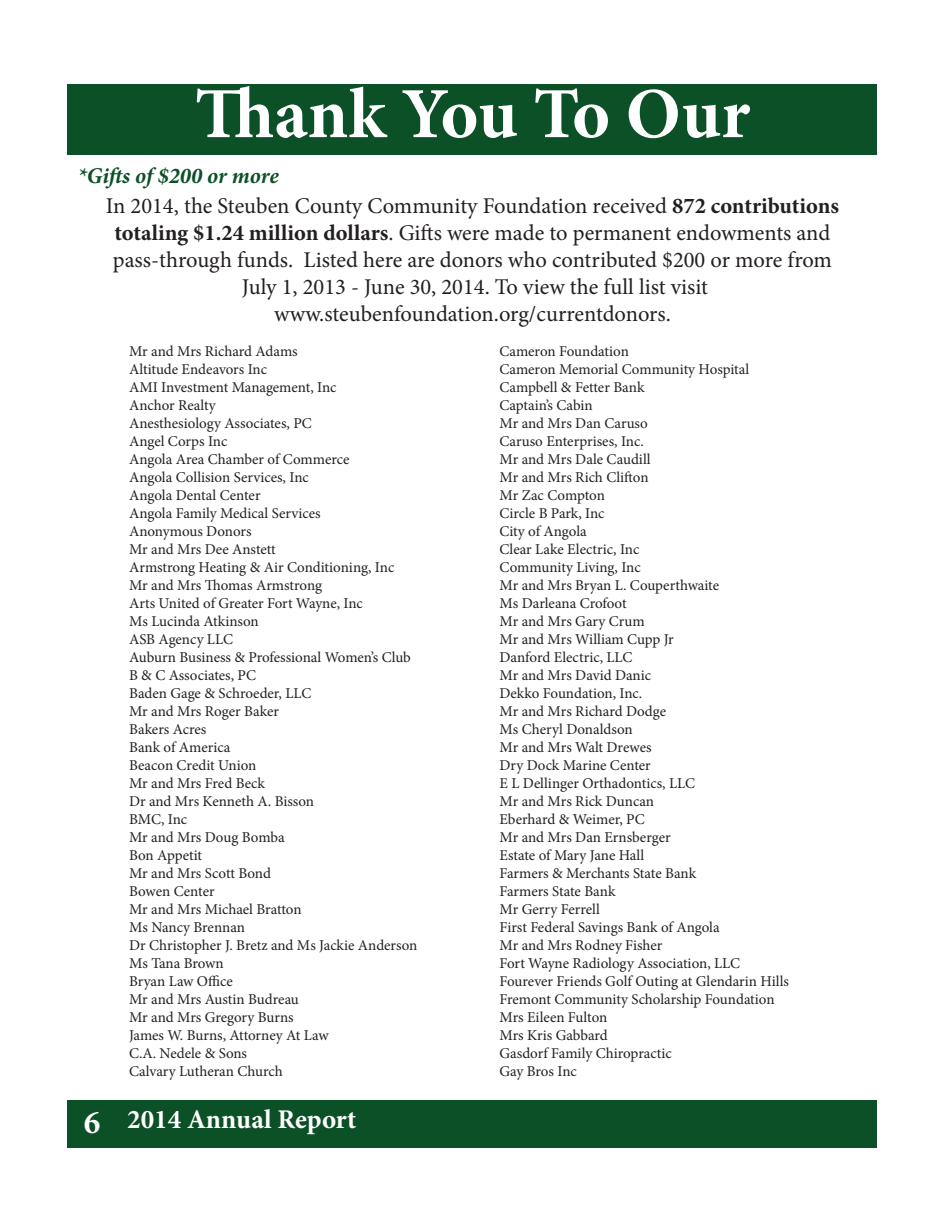
<style>
.page{position:relative;width:945px;height:1215px;background:#fff}
.page>*{position:absolute;margin:0;border:0;box-sizing:border-box;transform-origin:0 0}
.t1{font:700 72px "Minion Pro";letter-spacing:-.005em;color:#fff}
.t2{font:700 27px "Minion Pro";color:#fff}
.t3{font:22.5px/27px "Minion Pro";letter-spacing:-.005em;color:#231f20}
.t4{font:15px/18px "Minion Pro";letter-spacing:-.005em;color:#231f20}
.s1{font-weight:700;font-style:italic;color:#0c5027}
.s2{font-weight:700}
.s3{font-size:33px}
</style>
<div class="page">
<div style="left:68px;top:1100px;width:810px;height:48px;background:#0c5027"></div>
<div style="left:68px;top:85px;width:810px;height:70px;background:#0c5027"></div>
<h1 class="t1" style="left:195px;top:63px;width:557px">Thank You To Our</h1>
<h3 class="t3" style="left:106px;top:161px;width:735px;line-height:30.3px;text-indent:-28px"><span class="s1">*Gifts of $200 or more<br></span>In 2014, the Steuben County Community Foundation received <span class="s2">872 contributions</span></h3>
<p class="t3" style="left:113px;top:220px;width:721px;text-align:center"><span class="s2">totaling $1.24 million dollars</span>. Gifts were made to permanent endowments and pass-through funds. Listed here are donors who contributed $200 or more from July 1, 2013 - June 30, 2014. To view the full list visit www.steubenfoundation.org/currentdonors.</p>
<p class="t4" style="left:129px;top:342px;width:290px">Mr and Mrs Richard Adams<br>Altitude Endeavors Inc<br>AMI Investment Management, Inc<br>Anchor Realty<br>Anesthesiology Associates, PC<br>Angel Corps Inc<br>Angola Area Chamber of Commerce<br>Angola Collision Services, Inc<br>Angola Dental Center<br>Angola Family Medical Services<br>Anonymous Donors<br>Mr and Mrs Dee Anstett<br>Armstrong Heating &amp; Air Conditioning, Inc<br>Mr and Mrs Thomas Armstrong<br>Arts United of Greater Fort Wayne, Inc<br>Ms Lucinda Atkinson<br>ASB Agency LLC<br>Auburn Business &amp; Professional Women’s Club<br>B &amp; C Associates, PC<br>Baden Gage &amp; Schroeder, LLC<br>Mr and Mrs Roger Baker<br>Bakers Acres<br>Bank of America<br>Beacon Credit Union<br>Mr and Mrs Fred Beck<br>Dr and Mrs Kenneth A. Bisson<br>BMC, Inc<br>Mr and Mrs Doug Bomba<br>Bon Appetit<br>Mr and Mrs Scott Bond<br>Bowen Center<br>Mr and Mrs Michael Bratton<br>Ms Nancy Brennan<br>Dr Christopher J. Bretz and Ms Jackie Anderson<br>Ms Tana Brown<br>Bryan Law Office<br>Mr and Mrs Austin Budreau<br>Mr and Mrs Gregory Burns<br>James W. Burns, Attorney At Law<br>C.A. Nedele &amp; Sons<br>Calvary Lutheran Church</p>
<p class="t4" style="left:500px;top:342px;width:291px">Cameron Foundation<br>Cameron Memorial Community Hospital<br>Campbell &amp; Fetter Bank<br>Captain’s Cabin<br>Mr and Mrs Dan Caruso<br>Caruso Enterprises, Inc.<br>Mr and Mrs Dale Caudill<br>Mr and Mrs Rich Clifton<br>Mr Zac Compton<br>Circle B Park, Inc<br>City of Angola<br>Clear Lake Electric, Inc<br>Community Living, Inc<br>Mr and Mrs Bryan L. Couperthwaite<br>Ms Darleana Crofoot<br>Mr and Mrs Gary Crum<br>Mr and Mrs William Cupp Jr<br>Danford Electric, LLC<br>Mr and Mrs David Danic<br>Dekko Foundation, Inc.<br>Mr and Mrs Richard Dodge<br>Ms Cheryl Donaldson<br>Mr and Mrs Walt Drewes<br>Dry Dock Marine Center<br>E L Dellinger Orthadontics, LLC<br>Mr and Mrs Rick Duncan<br>Eberhard &amp; Weimer, PC<br>Mr and Mrs Dan Ernsberger<br>Estate of Mary Jane Hall<br>Farmers &amp; Merchants State Bank<br>Farmers State Bank<br>Mr Gerry Ferrell<br>First Federal Savings Bank of Angola<br>Mr and Mrs Rodney Fisher<br>Fort Wayne Radiology Association, LLC<br>Fourever Friends Golf Outing at Glendarin Hills<br>Fremont Community Scholarship Foundation<br>Mrs Eileen Fulton<br>Mrs Kris Gabbard<br>Gasdorf Family Chiropractic<br>Gay Bros Inc</p>
<h2 class="t2" style="left:84px;top:1101px;width:274px"><span class="s3">6</span> 2014 Annual Report</h2>
</div>
